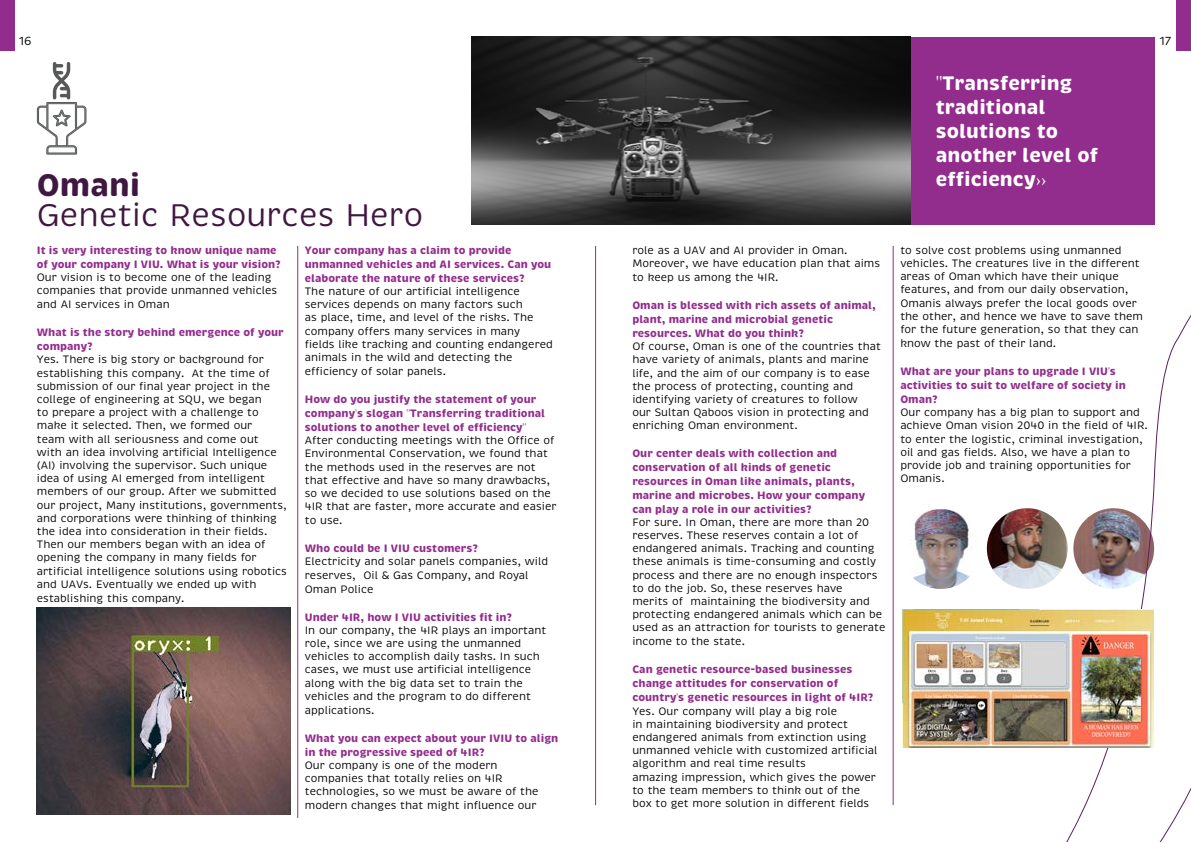
<style>
.page{position:relative;width:1191px;height:842px;background:#fff}
.page>*{position:absolute;margin:0;border:0;box-sizing:border-box;transform-origin:0 0}
.t1{font:32px "Brevia";color:#401740}
.t2{font:700 32px "Brevia";color:#401740}
.t3{font:700 20px/24px "Brevia";color:#fff}
.t4{font:12px "Brevia";color:#000}
.t5{font:11px/13.2px "Brevia";color:#000}
.t6{font:700 11px/14px "Brevia";color:#922c8d}
.s1{font-weight:700;color:#922c8d}
.s2{font-family:"Minion Pro";color:#922c8d}
.s3{font-family:"Minion Pro";font-weight:400}
</style>
<div class="page">
<div style="left:0;top:0;width:14px;height:51px;background:#922c8d"></div>
<div style="left:1176px;top:0;width:15px;height:51px;background:#922c8d"></div>
<svg style="left:37px;top:62px;width:49px;height:93px"></svg>
<hr style="left:297px;top:246px;width:1px;height:572px;background:#922c8d">
<hr style="left:893px;top:246px;width:1px;height:559px;background:#922c8d">
<div style="left:472px;top:37px;width:682px;height:188px;background:#922c8d"></div>
<img style="left:472px;top:37px;width:438px;height:188px">
<img style="left:37px;top:607px;width:254px;height:207px">
<img style="left:900px;top:508px;width:81px;height:81px;border-radius:40px">
<img style="left:986px;top:508px;width:81px;height:81px;border-radius:40px">
<svg style="left:998px;top:315px;width:193px;height:527px"></svg>
<img style="left:902px;top:609px;width:251px;height:139px">
<hr style="left:595px;top:246px;width:1px;height:559px;background:#922c8d">
<p class="t4" style="left:19px;top:36px;width:14px">16</p>
<p class="t4" style="left:1159px;top:36px;width:13px">17</p>
<h1 class="t2" style="left:37px;top:171px;width:105px">Omani</h1>
<h1 class="t1" style="left:37px;top:201px;width:388px">Genetic Resources Hero</h1>
<p class="t6" style="left:37px;top:243px;width:245px">It is very interesting to know unique name of your company I VIU. What is your vision?</p>
<p class="t5" style="left:37px;top:271px;width:242px;line-height:13.6px">Our vision is to become one of the leading companies that provide unmanned vehicles and AI services in Oman</p>
<p class="t6" style="left:37px;top:326px;width:248px">What is the story behind emergence of your company?</p>
<p class="t5" style="left:37px;top:353px;width:252px">Yes. There is big story or background for establishing this company. At the time of submission of our final year project in the college of engineering at SQU, we began<br>to prepare a project with a challenge to make it selected. Then, we formed our<br>team with all seriousness and come out<br>with an idea involving artificial Intelligence (AI) involving the supervisor. Such unique idea of using AI emerged from intelligent members of our group. After we submitted our project, Many institutions, governments, and corporations were thinking of thinking the idea into consideration in their fields.<br>Then our members began with an idea of opening the company in many fields for artificial intelligence solutions using robotics and UAVs. Eventually we ended up with establishing this company.</p>
<p class="t6" style="left:305px;top:243px;width:248px">Your company has a claim to provide unmanned vehicles and AI services. Can you elaborate the nature of these services?</p>
<p class="t5" style="left:305px;top:285px;width:250px">The nature of our artificial intelligence services depends on many factors such<br>as place, time, and level of the risks. The company offers many services in many<br>fields like tracking and counting endangered animals in the wild and detecting the efficiency of solar panels.</p>
<p class="t5" style="left:305px;top:393px;width:253px;line-height:13.5px"><span class="s1">How do you justify the statement of your company</span><span class="s2">'</span><span class="s1">s slogan</span> <span class="s2">''</span><span class="s1">Transferring traditional solutions to another level of efficiency</span><span class="s2">'' </span>After conducting meetings with the Office of Environmental Conservation, we found that the methods used in the reserves are not that effective and have so many drawbacks, so we decided to use solutions based on the 4IR that are faster, more accurate and easier to use.</p>
<p class="t6" style="left:305px;top:542px;width:175px">Who could be I VIU customers?</p>
<p class="t5" style="left:305px;top:555px;width:245px;line-height:13.6px">Electricity and solar panels companies, wild reserves, Oil &amp; Gas Company, and Royal<br>Oman Police</p>
<p class="t6" style="left:305px;top:610px;width:209px">Under 4IR, how I VIU activities fit in?</p>
<p class="t5" style="left:305px;top:624px;width:243px">In our company, the 4IR plays an important role, since we are using the unmanned vehicles to accomplish daily tasks. In such cases, we must use artificial intelligence along with the big data set to train the vehicles and the program to do different applications.</p>
<p class="t6" style="left:305px;top:731px;width:255px">What you can expect about your IVIU to align in the progressive speed of 4IR?</p>
<p class="t5" style="left:305px;top:759px;width:235px">Our company is one of the modern companies that totally relies on 4IR technologies, so we must be aware of the modern changes that might influence our</p>
<h2 class="t3" style="left:935px;top:72px;width:164px"><span class="s3">''</span>Transferring traditional solutions to another level of efficiency<span class="s3">››</span></h2>
<p class="t5" style="left:632px;top:244px;width:249px;line-height:13.6px">role as a UAV and AI provider in Oman.<br>Moreover, we have education plan that aims to keep us among the 4IR.</p>
<p class="t6" style="left:632px;top:299px;width:245px">Oman is blessed with rich assets of animal, plant, marine and microbial genetic resources. What do you think?</p>
<p class="t5" style="left:632px;top:340px;width:250px">Of course, Oman is one of the countries that have variety of animals, plants and marine life, and the aim of our company is to ease the process of protecting, counting and identifying variety of creatures to follow<br>our Sultan Qaboos vision in protecting and enriching Oman environment.</p>
<p class="t6" style="left:632px;top:446px;width:234px">Our center deals with collection and conservation of all kinds of genetic resources in Oman like animals, plants, marine and microbes. How your company can play a role in our activities?</p>
<p class="t5" style="left:632px;top:516px;width:255px">For sure. In Oman, there are more than 20 reserves. These reserves contain a lot of endangered animals. Tracking and counting these animals is time-consuming and costly process and there are no enough inspectors to do the job. So, these reserves have<br>merits of maintaining the biodiversity and protecting endangered animals which can be used as an attraction for tourists to generate income to the state.</p>
<p class="t5" style="left:632px;top:663px;width:247px"><span class="s1">Can genetic resource-based businesses change attitudes for conservation of country</span><span class="s2">'</span><span class="s1">s genetic resources in light of 4IR?<br></span>Yes. Our company will play a big role<br>in maintaining biodiversity and protect endangered animals from extinction using unmanned vehicle with customized artificial algorithm and real time results<br>amazing impression, which gives the power to the team members to think out of the box to get more solution in different fields</p>
<p class="t5" style="left:900px;top:244px;width:244px">to solve cost problems using unmanned vehicles. The creatures live in the different areas of Oman which have their unique features, and from our daily observation, Omanis always prefer the local goods over the other, and hence we have to save them for the future generation, so that they can know the past of their land.</p>
<p class="t6" style="left:900px;top:365px;width:227px">What are your plans to upgrade I VIU<span class="s3">'</span>s activities to suit to welfare of society in<br>Oman?</p>
<p class="t5" style="left:900px;top:406px;width:249px">Our company has a big plan to support and achieve Oman vision 2040 in the field of 4IR. to enter the logistic, criminal investigation, oil and gas fields. Also, we have a plan to provide job and training opportunities for Omanis.</p>
</div>
